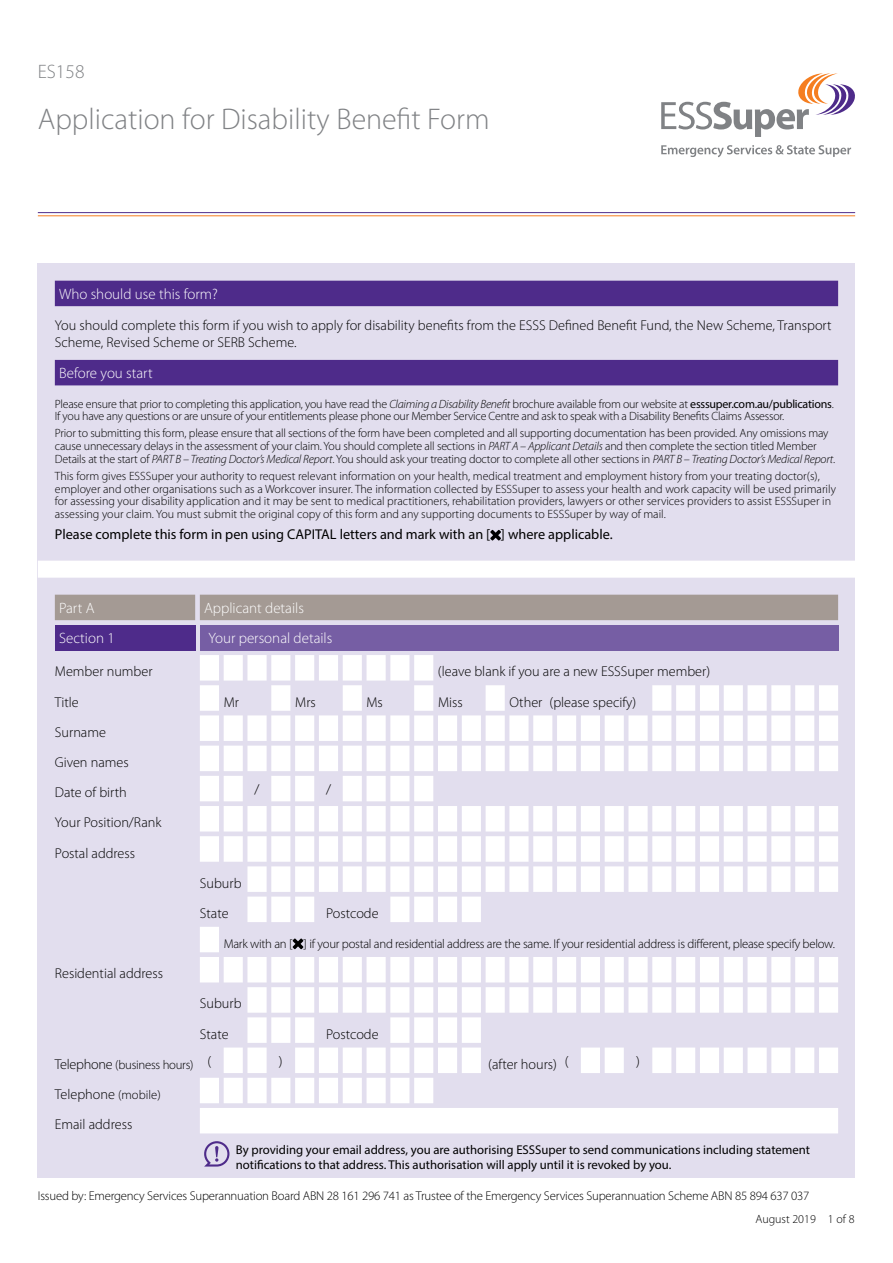
<style>
.page{position:relative;width:893px;height:1263px;background:#fff}
.page>*{position:absolute;margin:0;border:0;box-sizing:border-box;transform-origin:0 0}
.t1{font:300 30px "Myriad Pro";color:#808285}
.t2{font:300 19.5px "Myriad Pro";color:#808285}
.t3{font:300 15px "Myriad Pro";color:#fff}
.t4{font:300 14.25px/30.2px "Myriad Pro";color:#000}
.t5{font:14.25px "Myriad Pro";color:#000}
.t6{font:300 12.75px "Myriad Pro";letter-spacing:-.02em;color:#000}
.t7{font:12.75px/15.3px "Myriad Pro";color:#000}
.t8{font:300 12px/12.8px "Myriad Pro";letter-spacing:-.01em;color:#000}
.s1{font-style:italic}
.s2{font-weight:400}
.s3{font-size:14.25px}
.s4{font-size:12.75px}
</style>
<div class="page">
<div style="left:38px;top:264px;width:817px;height:914px;background:#e2deee"></div>
<svg style="left:661px;top:73px;width:194px;height:64px"></svg>
<svg style="left:661px;top:145px;width:190px;height:12px"></svg>
<hr style="left:38px;top:212px;width:817px;height:1px;background:#4e2b8a">
<hr style="left:38px;top:215px;width:817px;height:1px;background:#f57e20">
<svg style="left:55px;top:281px;width:783px;height:104px"></svg>
<div style="left:38px;top:561px;width:817px;height:17px;background:#fff"></div>
<svg style="left:490px;top:530px;width:11px;height:10px"></svg>
<div style="left:55px;top:595px;width:783px;height:25px;background:#a49a94"></div>
<div style="left:55px;top:625px;width:140px;height:25px;background:#4e2b8a"></div>
<div style="left:200px;top:625px;width:638px;height:25px;background:#765ea4"></div>
<svg style="left:200px;top:655px;width:638px;height:478px"></svg>
<svg style="left:293px;top:938px;width:10px;height:11px"></svg>
<svg style="left:204px;top:1141px;width:26px;height:25px"></svg>
<h2 class="t2" style="left:38px;top:60px;width:48px">ES158</h2>
<h1 class="t1" style="left:38px;top:101px;width:453px">Application for Disability Benefit Form</h1>
<p class="t3" style="left:59px;top:285px;width:160px">Who should use this form?</p>
<p class="t4" style="left:55px;top:317px;width:778px;line-height:17.1px">You should complete this form if you wish to apply for disability benefits from the ESSS Defined Benefit Fund, the New Scheme, Transport<br>Scheme, Revised Scheme or SERB Scheme.</p>
<p class="t3" style="left:59px;top:364px;width:95px">Before you start</p>
<p class="t8" style="left:55px;top:397px;width:780px">Please ensure that prior to completing this application, you have read the <span class="s1">Claiming a Disability Benefit</span> brochure available from our website at <span class="s2">esssuper.com.au/publications</span>.<br>If you have any questions or are unsure of your entitlements please phone our Member Service Centre and ask to speak with a Disability Benefits Claims Assessor.</p>
<p class="t8" style="left:55px;top:427px;width:782px">Prior to submitting this form, please ensure that all sections of the form have been completed and all supporting documentation has been provided. Any omissions may cause unnecessary delays in the assessment of your claim. You should complete all sections in <span class="s1">PART A – Applicant Details</span> and then complete the section titled Member<br>Details at the start of <span class="s1">PART B – Treating Doctor’s Medical Report</span>. You should ask your treating doctor to complete all other sections in <span class="s1">PART B – Treating Doctor’s Medical Report</span>.</p>
<p class="t8" style="left:55px;top:469px;width:783px">This form gives ESSSuper your authority to request relevant information on your health, medical treatment and employment history from your treating doctor(s), employer and other organisations such as a Workcover insurer. The information collected by ESSSuper to assess your health and work capacity will be used primarily for assessing your disability application and it may be sent to medical practitioners, rehabilitation providers, lawyers or other services providers to assist ESSSuper in assessing your claim. You must submit the original copy of this form and any supporting documents to ESSSuper by way of mail.</p>
<p class="t5" style="left:55px;top:526px;width:559px">Please complete this form in pen using CAPITAL letters and mark with an [ ] where applicable.</p>
<p class="t3" style="left:59px;top:599px;width:37px">Part A</p>
<p class="t3" style="left:204px;top:599px;width:101px">Applicant details</p>
<p class="t3" style="left:59px;top:629px;width:57px">Section 1</p>
<p class="t3" style="left:208px;top:629px;width:126px">Your personal details</p>
<p class="t4" style="left:55px;top:656px;width:99px">Member number</p>
<p class="t4" style="left:438px;top:656px;width:274px">(leave blank if you are a new ESSSuper member)</p>
<p class="t4" style="left:55px;top:686px;width:25px">Title</p>
<p class="t4" style="left:224px;top:686px;width:17px">Mr</p>
<p class="t4" style="left:295px;top:686px;width:22px">Mrs</p>
<p class="t4" style="left:367px;top:686px;width:18px">Ms</p>
<p class="t4" style="left:438px;top:686px;width:26px">Miss</p>
<p class="t4" style="left:509px;top:686px;width:128px">Other (please specify)</p>
<p class="t4" style="left:55px;top:717px;width:75px">Surname<br>Given names<br>Date of birth</p>
<p class="t4" style="left:255px;top:774px;width:7px">/</p>
<p class="t4" style="left:326px;top:774px;width:7px">/</p>
<p class="t4" style="left:55px;top:807px;width:108px">Your Position/Rank<br>Postal address</p>
<p class="t4" style="left:55px;top:958px;width:110px">Residential address</p>
<p class="t4" style="left:200px;top:868px;width:43px">Suburb<br>State</p>
<p class="t4" style="left:326px;top:898px;width:54px">Postcode</p>
<p class="t6" style="left:224px;top:936px;width:613px">Mark with an [ ] if your postal and residential address are the same. If your residential address is different, please specify below.</p>
<p class="t4" style="left:200px;top:988px;width:43px">Suburb<br>State</p>
<p class="t4" style="left:326px;top:1019px;width:54px">Postcode</p>
<p class="t6" style="left:55px;top:1057px;width:158px"><span class="s3">Telephone</span> (business hours) <sup>(</sup></p>
<p class="t4" style="left:279px;top:1046px;width:5px">)</p>
<p class="t4" style="left:488px;top:1049px;width:82px">(after hours) (</p>
<p class="t4" style="left:636px;top:1046px;width:5px">)</p>
<p class="t4" style="left:55px;top:1079px;width:107px">Telephone <span class="s4">(mobile)<br></span>Email address</p>
<p class="t7" style="left:236px;top:1142px;width:576px">By providing your email address, you are authorising ESSSuper to send communications including statement notifications to that address. This authorisation will apply until it is revoked by you.</p>
<p class="t6" style="left:38px;top:1188px;width:773px">Issued by: Emergency Services Superannuation Board ABN 28 161 296 741 as Trustee of the Emergency Services Superannuation Scheme ABN 85 894 637 037</p>
<p class="t8" style="left:755px;top:1212px;width:101px">August 2019 1 of 8</p>
</div>
